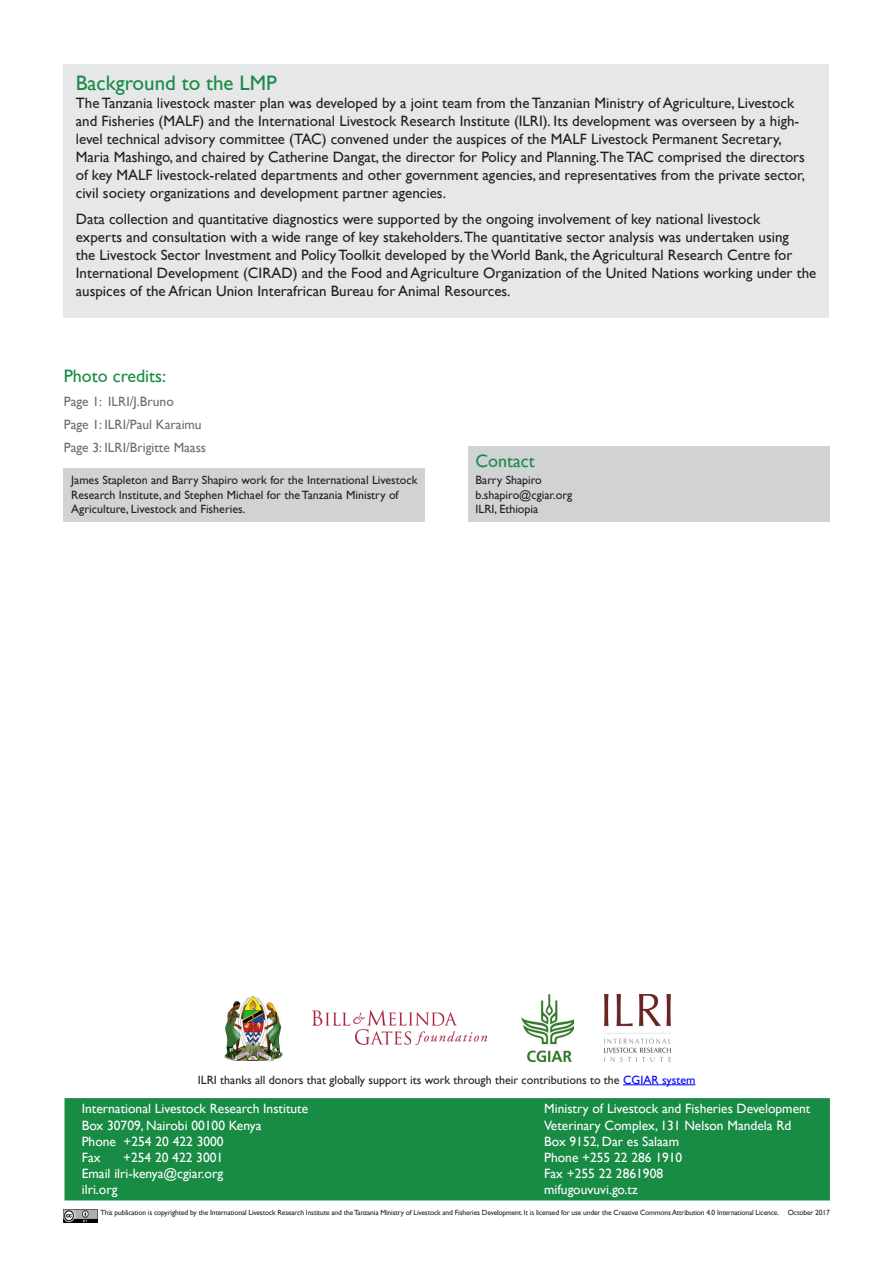
<style>
.page{position:relative;width:893px;height:1263px;background:#fff}
.page>*{position:absolute;margin:0;border:0;box-sizing:border-box;transform-origin:0 0}
.Heading_1{font:21px "Gill Sans";color:#188b44}
.Heading_2{font:18px "Gill Sans";color:#188b44}
.Heading_1-2{font:15px/18px "Gill Sans";color:#231f20}
.body_text{font:15px/18px "Gill Sans";color:#231f20}
.Table_text{font:13.5px/16.2px "Gill Sans";color:#fff}
.Table_text-2{font:13.5px/16.2px "Gill Sans";color:#fff}
.Heading_2-2{font:13.5px/23.2px "Gill Sans";color:#6c6d70}
.address{font:12px/14.4px "Gill Sans";color:#231f20}
.address-2{font:7.5px "Gill Sans";letter-spacing:-.02em;color:#231f20}
.s1{color:#00f}
</style>
<div class="page">
<div style="left:468px;top:447px;width:361px;height:75px;background:#d1d2d4"></div>
<div style="left:64px;top:64px;width:765px;height:253px;background:#e6e7e9"></div>
<div style="left:64px;top:468px;width:361px;height:53px;background:#d1d2d4"></div>
<img style="left:604px;top:995px;width:67px;height:66px">
<img style="left:521px;top:995px;width:52px;height:66px">
<img style="left:224px;top:996px;width:58px;height:65px">
<img style="left:313px;top:1010px;width:173px;height:35px">
<div style="left:64px;top:1098px;width:766px;height:102px;background:#188b44"></div>
<img style="left:63px;top:1209px;width:35px;height:13px">
<hr style="left:623px;top:1084px;width:72px;height:1px;background:#00f">
<p class="Heading_1" style="left:76px;top:71px;width:203px">Background to the LMP</p>
<p class="Heading_1-2" style="left:76px;top:94px;width:731px">The Tanzania livestock master plan was developed by a joint team from the Tanzanian Ministry of Agriculture, Livestock and Fisheries (MALF) and the International Livestock Research Institute (ILRI). Its development was overseen by a high&shy;level technical advisory committee (TAC) convened under the auspices of the MALF Livestock Permanent Secretary, Maria Mashingo, and chaired by Catherine Dangat, the director for Policy and Planning.The TAC comprised the directors of key MALF livestock-related departments and other government agencies, and representatives from the private sector, civil society organizations and development partner agencies.</p>
<p class="body_text" style="left:76px;top:210px;width:742px">Data collection and quantitative diagnostics were supported by the ongoing involvement of key national livestock<br>experts and consultation with a wide range of key stakeholders.The quantitative sector analysis was undertaken using<br>the Livestock Sector Investment and Policy Toolkit developed by the World Bank, the Agricultural Research Centre for International Development (CIRAD) and the Food and Agriculture Organization of the United Nations working under the auspices of the African Union Interafrican Bureau for Animal Resources.</p>
<p class="Heading_2" style="left:64px;top:366px;width:104px">Photo credits:</p>
<p class="Heading_2-2" style="left:64px;top:389px;width:144px">Page 1: ILRI/J.Bruno<br>Page 1: ILRI/Paul Karaimu<br>Page 3: ILRI/Brigitte Maass</p>
<p class="address" style="left:71px;top:473px;width:348px">James Stapleton and Barry Shapiro work for the International Livestock<br>Research Institute, and Stephen Michael for the Tanzania Ministry of<br>Agriculture, Livestock and Fisheries.</p>
<p class="Heading_2" style="left:475px;top:450px;width:61px">Contact</p>
<p class="address" style="left:475px;top:473px;width:98px">Barry Shapiro b.shapiro@cgiar.org<br>ILRI, Ethiopia</p>
<p class="address" style="left:198px;top:1072px;width:499px">ILRI thanks all donors that globally support its work through their contributions to the <span class="s1">CGIAR system</span></p>
<p class="Table_text-2" style="left:558px;top:1095px;width:192px">Ministry of Livestock and Fisheries<br>Development,Veterinary Complex,</p>
<p class="Table_text-2" style="left:558px;top:1159px;width:183px">2861908; www.mifugouvuvi.go.tz</p>
<p class="Table_text" style="left:544px;top:1101px;width:268px">Ministry of Livestock and Fisheries Development<br>Veterinary Complex, 131 Nelson Mandela Rd<br>Box 9152, Dar es Salaam<br>Phone +255 22 286 1910<br>Fax +255 22 2861908<br>mifugouvuvi.go.tz</p>
<p class="address-2" style="left:100px;top:1208px;width:731px">This publication is copyrighted by the International Livestock Research Institute and the Tanzania Ministry of Livestock and Fisheries Development. It is licensed for use under the Creative Commons Attribution 4.0 International Licence. October 2017</p>
<p class="Table_text" style="left:82px;top:1101px;width:228px">International Livestock Research Institute<br>Box 30709, Nairobi 00100 Kenya<br>Phone +254 20 422 3000<br>Fax</p>
<p class="Table_text" style="left:82px;top:1150px;width:143px;text-align:justify;text-indent:41px">+254 20 422 3001<br>Email ilri-kenya@cgiar.org ilri.org</p>
</div>
